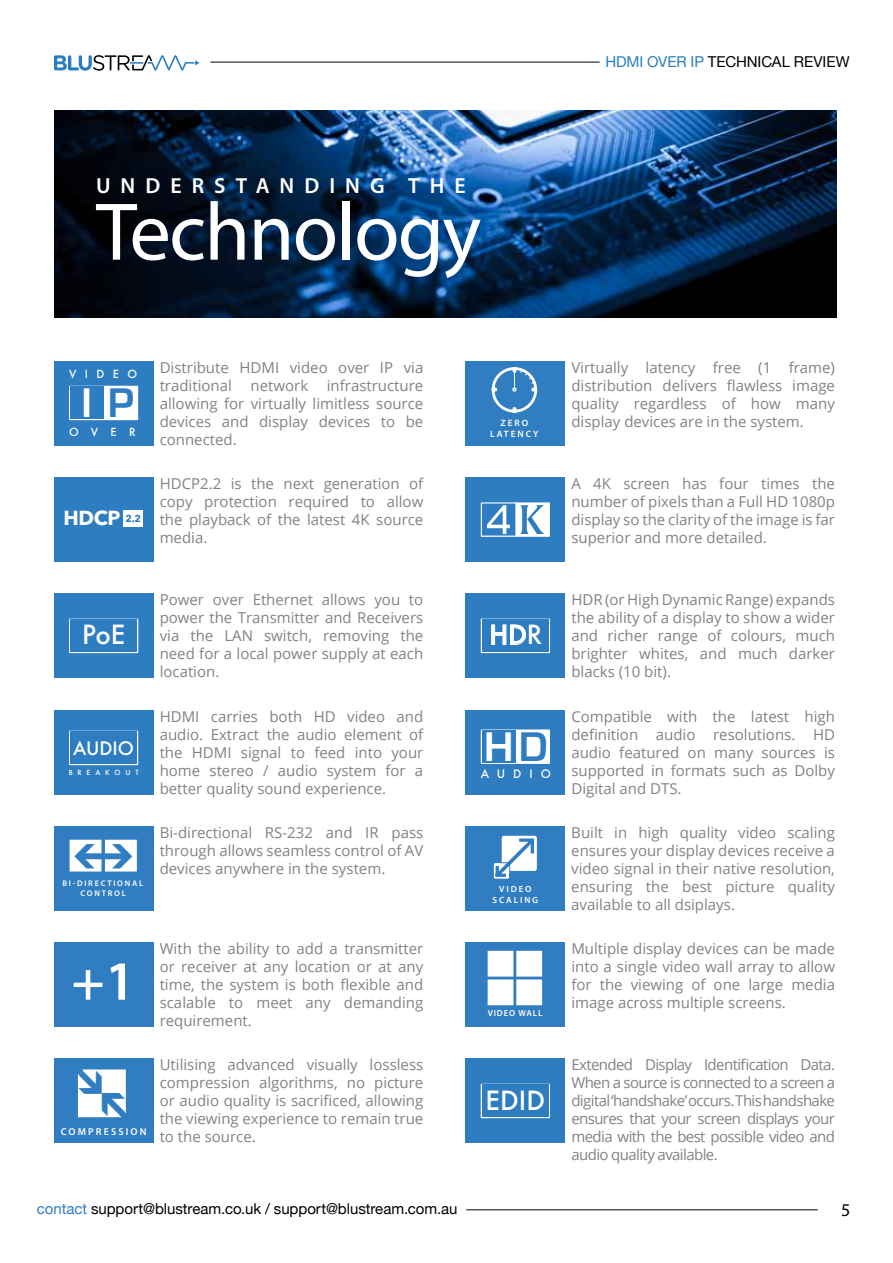
<style>
.page{position:relative;width:893px;height:1263px;background:#fff}
.page>*{position:absolute;margin:0;border:0;box-sizing:border-box;transform-origin:0 0}
.t1{font:82.5px "Myriad Pro";letter-spacing:-.02em;color:#fff}
.t2{font:600 55.65px "Myriad Pro";color:#fff}
.t3{font:700 42.9px "Eurostile";color:#fff}
.t4{font:27.3px "Arrowstfb";color:#307dc1}
.t5{font:500 25.65px "Futura";color:#fff}
.t6{font:600 21.9px "Myriad Pro";letter-spacing:.46em;color:#fff}
.t7{font:700 20.25px "Avenir Next";color:#fff}
.t8{font:500 18px "Futura";color:#fff}
.t9{font:18px "Myriad Pro";color:#000}
.t10{font:15px/18px "Open Sans";color:#808285;text-align:justify}
.t11{font:15px "Helvetica Neue";letter-spacing:-.005em;color:#000101}
.t12{font:500 11.4px "Futura";letter-spacing:.7em;color:#fff}
.t13{font:500 10.95px "Futura";letter-spacing:.78em;color:#fff}
.t14{font:600 10.05px "Myriad Pro";letter-spacing:.21em;color:#fff}
.t15{font:600 9.3px/10.9px "Myriad Pro";letter-spacing:.21em;color:#fff;text-align:center}
.t16{font:600 9px/10.8px "Myriad Pro";letter-spacing:.21em;color:#fff;text-align:center}
.t17{font:600 8.7px "Myriad Pro";letter-spacing:.1em;color:#fff}
.t18{font:600 8.25px/9.8px "Myriad Pro";letter-spacing:.21em;color:#fff;text-align:center}
.t19{font:500 6.9px "Futura";letter-spacing:.7em;color:#fff}
.s1{color:#277ec2}
.s2{color:#2f7dc1}
.s3{font-size:18px}
.s4{color:#2f7ec2}
</style>
<div class="page">
<hr style="left:466px;top:1209px;width:352px;height:1px;background:#000">
<hr style="left:210px;top:62px;width:390px;height:1px;background:#000">
<svg style="left:54px;top:55px;width:145px;height:16px"></svg>
<img style="left:54px;top:111px;width:782px;height:207px">
<div style="left:54px;top:1059px;width:99px;height:84px;background:#307dc1"></div>
<div style="left:54px;top:942px;width:99px;height:85px;background:#307dc1"></div>
<div style="left:466px;top:361px;width:99px;height:84px;background:#307dc1"></div>
<svg style="left:491px;top:367px;width:47px;height:46px"></svg>
<div style="left:466px;top:1059px;width:99px;height:84px;background:#2f7dc1"></div>
<svg style="left:481px;top:1084px;width:69px;height:34px"></svg>
<div style="left:482px;top:1085px;width:67px;height:32px;background:#2f7dc1"></div>
<div style="left:466px;top:710px;width:99px;height:84px;background:#2f7dc1"></div>
<div style="left:481px;top:729px;width:69px;height:35px;background:#fff"></div>
<div style="left:482px;top:731px;width:33px;height:32px;background:#2f7dc1"></div>
<div style="left:466px;top:942px;width:99px;height:84px;background:#307dc1"></div>
<svg style="left:488px;top:951px;width:54px;height:54px;background:#e9f1f8"></svg>
<div style="left:466px;top:826px;width:99px;height:85px;background:#307dc1"></div>
<svg style="left:493px;top:835px;width:44px;height:44px"></svg>
<div style="left:466px;top:477px;width:99px;height:85px;background:#2f7dc1"></div>
<div style="left:481px;top:502px;width:69px;height:35px;background:#fff"></div>
<svg style="left:482px;top:503px;width:33px;height:32px"></svg>
<svg style="left:521px;top:505px;width:24px;height:29px"></svg>
<div style="left:54px;top:477px;width:99px;height:85px;background:#2f7dc1"></div>
<div style="left:123px;top:510px;width:20px;height:17px;background:#fff"></div>
<div style="left:54px;top:710px;width:99px;height:84px;background:#2f7dc1"></div>
<svg style="left:69px;top:731px;width:69px;height:34px"></svg>
<div style="left:70px;top:732px;width:67px;height:32px;background:#2f7dc1"></div>
<div style="left:54px;top:826px;width:99px;height:84px;background:#307dc1"></div>
<svg style="left:70px;top:840px;width:67px;height:31px;background:#f3f8fb"></svg>
<div style="left:54px;top:594px;width:99px;height:84px;background:#2f7dc1"></div>
<svg style="left:69px;top:619px;width:69px;height:34px"></svg>
<div style="left:70px;top:620px;width:67px;height:32px;background:#2f7dc1"></div>
<div style="left:466px;top:594px;width:99px;height:84px;background:#2f7dc1"></div>
<svg style="left:481px;top:619px;width:69px;height:34px"></svg>
<div style="left:482px;top:620px;width:67px;height:32px;background:#2f7dc1"></div>
<svg style="left:491px;top:624px;width:35px;height:21px"></svg>
<div style="left:54px;top:361px;width:99px;height:85px;background:#2f7dc1"></div>
<div style="left:69px;top:386px;width:69px;height:34px;background:#fff"></div>
<div style="left:70px;top:387px;width:34px;height:32px;background:#2f7dc1"></div>
<svg style="left:78px;top:1069px;width:48px;height:49px;background:#f5f8fc"></svg>
<p class="t11" style="left:605px;top:50px;width:246px"><span class="s1">HDMI OVER IP</span> TECHNICAL REVIEW</p>
<h3 class="t6" style="left:96px;top:171px;width:371px">UNDERSTANDING THE</h3>
<h1 class="t1" style="left:96px;top:181px;width:387px">Technology</h1>
<p class="t13" style="left:69px;top:367px;width:70px">VIDEO</p>
<h3 class="t3" style="left:82px;top:380px;width:54px">I <span class="s2">P</span></h3>
<p class="t13" style="left:69px;top:424px;width:68px">OVER</p>
<h3 class="t7" style="left:64px;top:501px;width:79px">HDCP <sup>2.2</sup></h3>
<p class="t10" style="left:160px;top:358px;width:265px">Distribute HDMI video over IP via traditional network infrastructure allowing for virtually limitless source devices and display devices to be connected.</p>
<p class="t10" style="left:160px;top:474px;width:265px">HDCP2.2 is the next generation of copy protection required to allow the playback of the latest 4K source media.</p>
<p class="t15" style="left:490px;top:417px;width:50px">ZERO<br>LATENCY</p>
<p class="t10" style="left:160px;top:590px;width:265px">Power over Ethernet allows you to power the Transmitter and Receivers via the LAN switch, removing the need for a local power supply at each location.</p>
<h3 class="t5" style="left:82px;top:617px;width:45px">PoE</h3>
<h3 class="t5" style="left:489px;top:617px;width:55px">HDR</h3>
<p class="t8" style="left:73px;top:736px;width:46px">A DI</p>
<p class="t12" style="left:101px;top:743px;width:39px">D I<span class="s3">O</span>O</p>
<p class="t19" style="left:69px;top:768px;width:71px">BREAKOUT</p>
<p class="t12" style="left:69px;top:743px;width:26px">A U</p>
<h3 class="t4" style="left:103px;top:843px;width:32px">y</h3>
<p class="t18" style="left:62px;top:878px;width:82px">BI-DIRECTIONAL<br>CONTROL</p>
<p class="t10" style="left:160px;top:707px;width:265px">HDMI carries both HD video and audio. Extract the audio element of the HDMI signal to feed into your home stereo / audio system for a better quality sound experience.</p>
<p class="t10" style="left:160px;top:823px;width:265px">Bi-directional RS-232 and IR pass through allows seamless control of AV devices anywhere in the system.</p>
<h2 class="t2" style="left:71px;top:945px;width:65px">+1</h2>
<p class="t14" style="left:61px;top:1125px;width:87px">COMPRESSION</p>
<p class="t10" style="left:160px;top:939px;width:265px">With the ability to add a transmitter or receiver at any location or at any time, the system is both flexible and scalable to meet any demanding requirement.</p>
<p class="t10" style="left:160px;top:1055px;width:265px">Utilising advanced visually lossless compression algorithms, no picture or audio quality is sacrificed, allowing the viewing experience to remain true to the source.</p>
<h3 class="t3" style="left:484px;top:723px;width:65px">H<span class="s2">D</span></h3>
<p class="t12" style="left:481px;top:766px;width:72px">AUDIO</p>
<p class="t16" style="left:492px;top:883px;width:47px">VIDEO<br>SCALING</p>
<p class="t17" style="left:488px;top:1007px;width:56px">VIDEO WALL</p>
<h3 class="t5" style="left:486px;top:1083px;width:61px">EDID</h3>
<p class="t11" style="left:37px;top:1198px;width:422px"><span class="s4">contact</span> support@blustream.co.uk / support@blustream.com.au</p>
<p class="t10" style="left:571px;top:358px;width:265px">Virtually latency free (1 frame) distribution delivers flawless image quality regardless of how many display devices are in the system.</p>
<p class="t10" style="left:571px;top:474px;width:265px">A 4K screen has four times the number of pixels than a Full HD 1080p display so the clarity of the image is far superior and more detailed.</p>
<p class="t10" style="left:571px;top:590px;width:265px">HDR (or High Dynamic Range) expands the ability of a display to show a wider and richer range of colours, much brighter whites, and much darker blacks (10 bit).</p>
<p class="t10" style="left:571px;top:707px;width:265px">Compatible with the latest high definition audio resolutions. HD audio featured on many sources is supported in formats such as Dolby Digital and DTS.</p>
<p class="t10" style="left:571px;top:823px;width:265px">Built in high quality video scaling ensures your display devices receive a video signal in their native resolution, ensuring the best picture quality available to all dsiplays.</p>
<p class="t10" style="left:571px;top:939px;width:265px">Multiple display devices can be made into a single video wall array to allow for the viewing of one large media image across multiple screens.</p>
<p class="t10" style="left:571px;top:1055px;width:265px">Extended Display Identification Data.<br>When a source is connected to a screen a digital ‘handshake’ occurs. This handshake ensures that your screen displays your media with the best possible video and audio quality available.</p>
<p class="t9" style="left:841px;top:1199px;width:11px">5</p>
</div>
